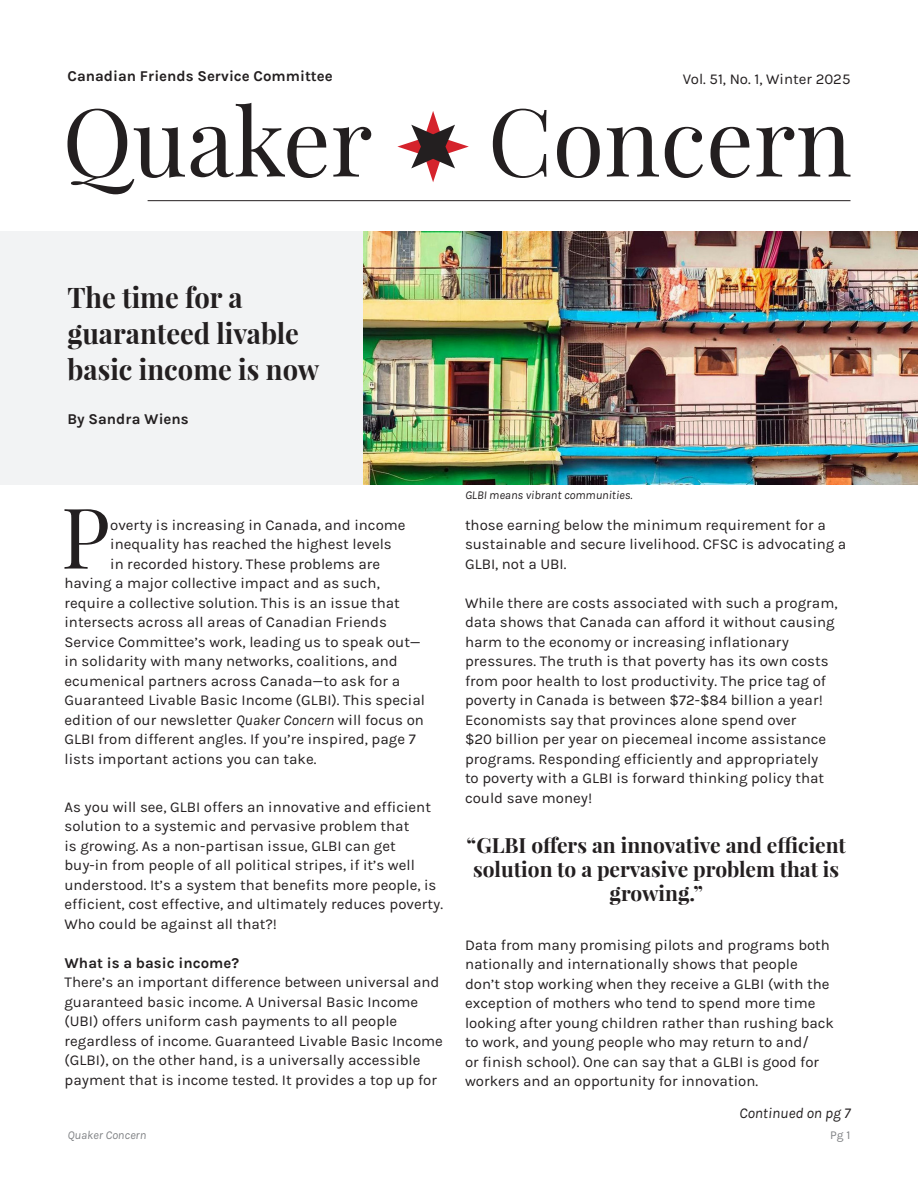
<style>
.page{position:relative;width:918px;height:1188px;background:#fff}
.page>*{position:absolute;margin:0;border:0;box-sizing:border-box;transform-origin:0 0}
.First_Paragraph_with{font:84.15px "Playfair Display";color:#231f20}
.Body_Copy{font:700 28.5px/36px "Playfair Display";color:#231f20;scale:.96 1}
.Body_Copy-2{font:700 21px/24px "Playfair Display";color:#231f20;text-align:center}
.Body_Copy-3{font:15px/19.5px "Karla";color:#231f20}
.First_Paragraph_with-2{font:15px "Karla";color:#231f20}
.Body_Copy-4{font:700 15px "Karla";color:#231f20}
.Body_Copy-5{font:italic 15px "Karla";color:#231f20}
.Footnotes___Captions{font:italic 12px "Karla";color:#231f20}
.t1{font:italic 12px "Karla";color:#808285}
.t2{font:12px "Karla";color:#808285}
.s1{font-style:italic}
</style>
<div class="page">
<hr style="left:148px;top:200px;width:702px;height:1px;background:#231f20">
<svg style="left:67px;top:109px;width:118px;height:85px"></svg>
<svg style="left:191px;top:103px;width:136px;height:75px"></svg>
<svg style="left:333px;top:127px;width:38px;height:50px"></svg>
<svg style="left:493px;top:109px;width:53px;height:69px"></svg>
<svg style="left:557px;top:127px;width:43px;height:51px"></svg>
<svg style="left:607px;top:127px;width:52px;height:50px"></svg>
<svg style="left:665px;top:127px;width:38px;height:51px"></svg>
<svg style="left:710px;top:127px;width:40px;height:51px"></svg>
<svg style="left:757px;top:127px;width:93px;height:50px"></svg>
<svg style="left:397px;top:111px;width:72px;height:71px"></svg>
<div style="left:0;top:231px;width:918px;height:254px;background:#f2f3f4"></div>
<img style="left:364px;top:231px;width:554px;height:254px">
<p class="Body_Copy-4" style="left:68px;top:68px;width:267px">Canadian Friends Service Committee</p>
<p class="Body_Copy-3" style="left:683px;top:69px;width:169px">Vol. 51, No. 1, Winter 2025</p>
<p class="Body_Copy" style="left:68px;top:279px;width:264px">The time for a guaranteed livable basic income is now</p>
<p class="Body_Copy-4" style="left:68px;top:410px;width:123px">By Sandra Wiens</p>
<p class="First_Paragraph_with" style="left:61px;top:485px;width:51px">P</p>
<p class="First_Paragraph_with-2" style="left:110px;top:517px;width:297px">overty is increasing in Canada, and income</p>
<p class="First_Paragraph_with-2" style="left:110px;top:536px;width:283px">inequality has reached the highest levels</p>
<p class="First_Paragraph_with-2" style="left:110px;top:556px;width:272px">in recorded history. These problems are</p>
<p class="First_Paragraph_with-2" style="left:64px;top:575px;width:317px">having a major collective impact and as such,</p>
<p class="First_Paragraph_with-2" style="left:64px;top:595px;width:337px">require a collective solution. This is an issue that</p>
<p class="First_Paragraph_with-2" style="left:64px;top:614px;width:324px">intersects across all areas of Canadian Friends</p>
<p class="First_Paragraph_with-2" style="left:64px;top:634px;width:358px">Service Committee’s work, leading us to speak out—</p>
<p class="First_Paragraph_with-2" style="left:64px;top:653px;width:335px">in solidarity with many networks, coalitions, and</p>
<p class="First_Paragraph_with-2" style="left:64px;top:673px;width:337px">ecumenical partners across Canada—to ask for a</p>
<p class="First_Paragraph_with-2" style="left:64px;top:692px;width:362px">Guaranteed Livable Basic Income (GLBI). This special</p>
<p class="First_Paragraph_with-2" style="left:64px;top:712px;width:361px">edition of our newsletter <span class="s1">Quaker Concern</span> will focus on</p>
<p class="First_Paragraph_with-2" style="left:64px;top:731px;width:353px">GLBI from different angles. If you’re inspired, page 7</p>
<p class="First_Paragraph_with-2" style="left:64px;top:751px;width:253px">lists important actions you can take.</p>
<p class="Body_Copy-3" style="left:64px;top:797px;width:380px">As you will see, GLBI offers an innovative and efficient solution to a systemic and pervasive problem that<br>is growing. As a non-partisan issue, GLBI can get buy-in from people of all political stripes, if it’s well understood. It’s a system that benefits more people, is efficient, cost effective, and ultimately reduces poverty.<br>Who could be against all that?!</p>
<p class="Body_Copy-4" style="left:64px;top:954px;width:176px">What is a basic income?</p>
<p class="Body_Copy-3" style="left:64px;top:973px;width:380px">There’s an important difference between universal and guaranteed basic income. A Universal Basic Income (UBI) offers uniform cash payments to all people regardless of income. Guaranteed Livable Basic Income (GLBI), on the other hand, is a universally accessible payment that is income tested. It provides a top up for</p>
<p class="Footnotes___Captions" style="left:465px;top:488px;width:169px">GLBI means vibrant communities.</p>
<p class="Body_Copy-3" style="left:465px;top:515px;width:383px">those earning below the minimum requirement for a sustainable and secure livelihood. CFSC is advocating a<br>GLBI, not a UBI.</p>
<p class="Body_Copy-3" style="left:465px;top:593px;width:374px">While there are costs associated with such a program, data shows that Canada can afford it without causing harm to the economy or increasing inflationary pressures. The truth is that poverty has its own costs from poor health to lost productivity. The price tag of poverty in Canada is between $72-$84 billion a year!<br>Economists say that provinces alone spend over<br>$20 billion per year on piecemeal income assistance programs. Responding efficiently and appropriately<br>to poverty with a GLBI is forward thinking policy that could save money!</p>
<p class="Body_Copy-2" style="left:467px;top:833px;width:381px">“GLBI offers an innovative and efficient solution to a pervasive problem that is growing.”</p>
<p class="Body_Copy-3" style="left:465px;top:935px;width:371px">Data from many promising pilots and programs both nationally and internationally shows that people don’t stop working when they receive a GLBI (with the exception of mothers who tend to spend more time looking after young children rather than rushing back to work, and young people who may return to and/<br>or finish school). One can say that a GLBI is good for workers and an opportunity for innovation.</p>
<p class="Body_Copy-5" style="left:739px;top:1105px;width:113px">Continued on pg 7</p>
<p class="t1" style="left:68px;top:1129px;width:80px">Quaker Concern</p>
<p class="t2" style="left:830px;top:1129px;width:22px">Pg 1</p>
</div>
